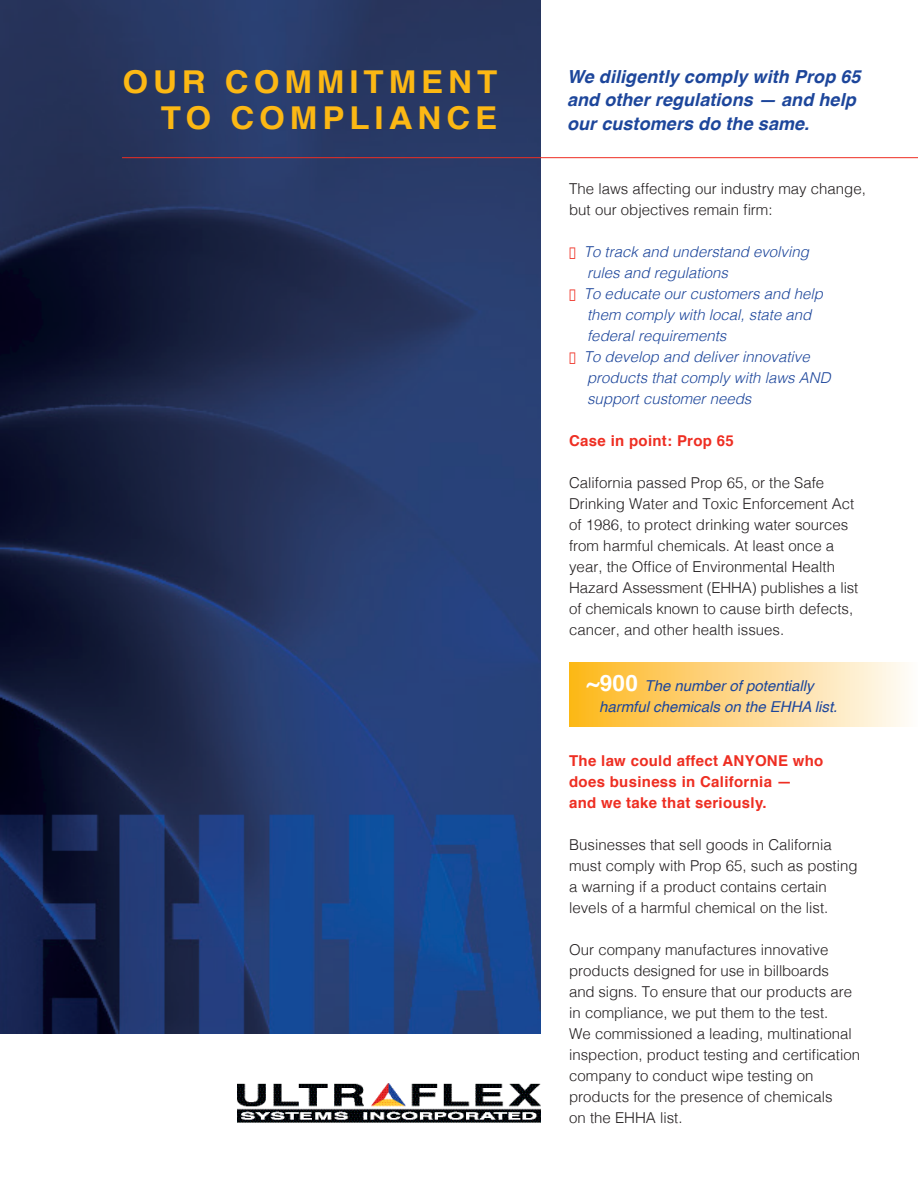
<style>
.page{position:relative;width:918px;height:1188px;background:#fff}
.page>*{position:absolute;margin:0;border:0;box-sizing:border-box;transform-origin:0 0}
.t1{font:700 31.5px/36px "Helvetica";letter-spacing:.15em;color:#fcb814;text-align:right;scale:1.05 1}
.t2{font:italic 700 18px/23.2px "Helvetica";letter-spacing:.005em;color:#1d469b}
.t3{font:300 15px/21px "Helvetica";color:#231f20}
.t4{font:italic 300 15px/21px "Helvetica";color:#1d469b}
.t5{font:700 15px/21px "Helvetica";letter-spacing:.02em;color:#ee2e22}
.t6{font:italic 15px/21px "Helvetica";color:#1d469b}
.s1{color:#ee2e22}
.s2{font-weight:700;font-style:normal;font-size:22.5px;color:#fff}
</style>
<div class="page">
<div style="left:570px;top:662px;width:348px;height:64px;background:linear-gradient(to right,#feb71e,#fefbfa)"></div>
<img style="left:0;top:0;width:540px;height:1033px">
<img style="left:238px;top:1083px;width:302px;height:40px">
<hr style="left:122px;top:157px;width:796px;height:1px;background:#ee2e22">
<p class="t1" style="left:122px;top:65px;width:359px">OUR COMMITMENT<br>TO COMPLIANCE</p>
<p class="t2" style="left:567px;top:65px;width:295px">We diligently comply with Prop 65 and other regulations — and help our customers do the same.</p>
<p class="t3" style="left:569px;top:177px;width:298px">The laws affecting our industry may change, but our objectives remain firm:</p>
<p class="t4" style="left:587px;top:241px;width:223px;text-indent:-18px"><span class="s1">■</span> To track and understand evolving rules and regulations</p>
<p class="t4" style="left:587px;top:283px;width:237px;text-indent:-18px"><span class="s1">■</span> To educate our customers and help them comply with local, state and federal requirements</p>
<p class="t4" style="left:587px;top:346px;width:245px;text-indent:-18px"><span class="s1">■</span> To develop and deliver innovative products that comply with laws AND support customer needs</p>
<p class="t5" style="left:569px;top:431px;width:166px">Case in point: Prop 65</p>
<p class="t3" style="left:569px;top:471px;width:291px">California passed Prop 65, or the Safe Drinking Water and Toxic Enforcement Act of 1986, to protect drinking water sources from harmful chemicals. At least once a year, the Office of Environmental Health Hazard Assessment (EHHA) publishes a list of chemicals known to cause birth defects, cancer, and other health issues.</p>
<p class="t6" style="left:599px;top:675px;width:240px;text-indent:-13px"><span class="s2">~900</span> The number of potentially harmful chemicals on the EHHA list.</p>
<p class="t5" style="left:569px;top:750px;width:256px">The law could affect ANYONE who does business in California —<br>and we take that seriously.</p>
<p class="t3" style="left:569px;top:833px;width:290px">Businesses that sell goods in California must comply with Prop 65, such as posting a warning if a product contains certain levels of a harmful chemical on the list.</p>
<p class="t3" style="left:569px;top:938px;width:292px">Our company manufactures innovative products designed for use in billboards<br>and signs. To ensure that our products are in compliance, we put them to the test.<br>We commissioned a leading, multinational inspection, product testing and certification company to conduct wipe testing on products for the presence of chemicals<br>on the EHHA list.</p>
</div>
